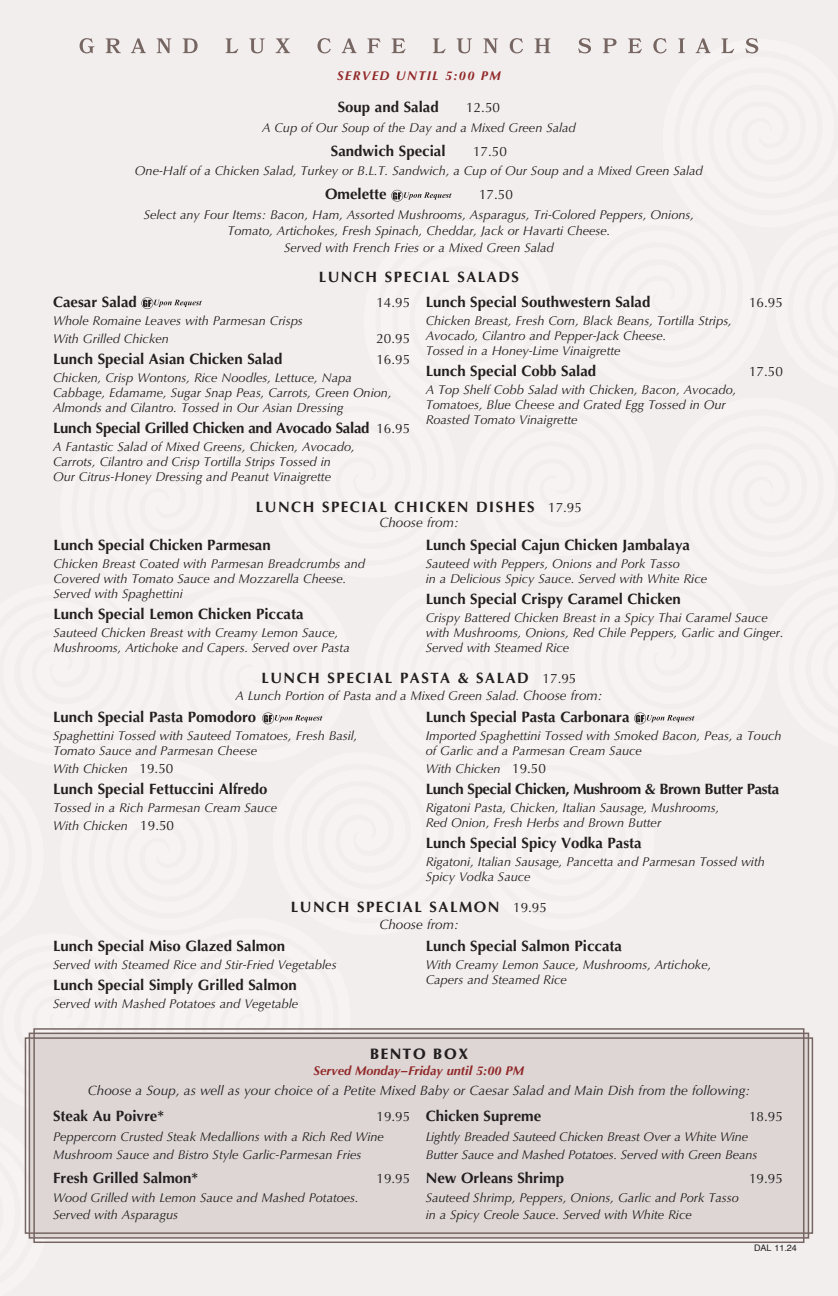
<style>
.page{position:relative;width:838px;height:1296px;background:#fff}
.page>*{position:absolute;margin:0;border:0;box-sizing:border-box;transform-origin:0 0}
.Dish_item{font:700 15px "Optima LT Pro";color:#231f20}
.Subhead_2{font:700 15px "Optima LT Pro";letter-spacing:.1em;color:#231f20}
.Description{font:700 15px "Optima LT Pro";color:#231f20}
.Dish_item-2{font:700 15px "Optima LT Pro";letter-spacing:-.02em;color:#231f20}
.Dish_item-3{font:700 15px "Optima LT Pro";letter-spacing:-.03em;color:#231f20}
.Subhead_2-2{font:900 15px "Optima LT Pro";letter-spacing:.1em;color:#231f20}
.Subhead_2-3{font:italic 13.5px "Optima LT Pro";color:#231f20}
.Dish_item-4{font:13.5px "Optima LT Pro";color:#231f20}
.Description_Centered{font:italic 13.5px "Optima LT Pro";color:#231f20}
.Description-2{font:13.5px "Optima LT Pro";color:#231f20}
.Description-3{font:italic 12.75px/15px "Optima LT Pro";color:#231f20}
.Description_Centered-2{font:italic 12.75px "Optima LT Pro";color:#231f20}
.Subhead_2-4{font:italic 700 12.75px "Optima LT Pro";color:#922929}
.Description-4{font:italic 700 12.75px "Optima LT Pro";letter-spacing:.1em;color:#922929}
.t1{font:9px "Helvetica";color:#231f20}
.s1{font-weight:400;font-size:13.5px}
.s2{font-size:13.5px}
.s3{font-style:normal;font-size:13.5px}
</style>
<div class="page">
<div style="left:0;top:0;width:837px;height:1295px;background:#f3eeee"></div>
<div style="left:29px;top:1032px;width:780px;height:206px;background:#ddd6d5;border:2px solid #766662"></div>
<div style="left:25px;top:1037px;width:788px;height:196px;border:2px solid #766662"></div>
<div style="left:33px;top:1027px;width:771px;height:215px;border:2px solid #766662"></div>
<svg style="left:391px;top:190px;width:60px;height:12px"></svg>
<svg style="left:141px;top:297px;width:61px;height:12px"></svg>
<svg style="left:262px;top:712px;width:60px;height:12px"></svg>
<svg style="left:634px;top:712px;width:60px;height:12px"></svg>
<svg style="left:80px;top:38px;width:678px;height:15px"></svg>
<svg style="left:0;top:1027px;width:53px;height:269px"></svg>
<p class="Description-4" style="left:337px;top:68px;width:165px">SERVED UNTIL 5:00 PM</p>
<p class="Dish_item" style="left:338px;top:97px;width:102px">Soup and Salad</p>
<p class="Dish_item-4" style="left:466px;top:99px;width:35px">12.50</p>
<p class="Description-3" style="left:262px;top:120px;width:315px">A Cup of Our Soup of the Day and a Mixed Green Salad</p>
<p class="Dish_item" style="left:331px;top:141px;width:116px">Sandwich Special</p>
<p class="Dish_item-4" style="left:473px;top:143px;width:35px">17.50</p>
<p class="Description-3" style="left:135px;top:163px;width:569px">One-Half of a Chicken Salad, Turkey or B.L.T. Sandwich, a Cup of Our Soup and a Mixed Green Salad</p>
<p class="Dish_item" style="left:325px;top:184px;width:63px">Omelette</p>
<p class="Dish_item-4" style="left:479px;top:186px;width:35px">17.50</p>
<p class="Description-3" style="left:144px;top:206px;width:551px;line-height:16.5px;text-align:center">Select any Four Items: Bacon, Ham, Assorted Mushrooms, Asparagus, Tri-Colored Peppers, Onions,<br>Tomato, Artichokes, Fresh Spinach, Cheddar, Jack or Havarti Cheese.<br>Served with French Fries or a Mixed Green Salad</p>
<p class="Subhead_2" style="left:319px;top:267px;width:202px">LUNCH SPECIAL SALADS</p>
<p class="Dish_item" style="left:53px;top:292px;width:85px">Caesar Salad</p>
<p class="Dish_item-4" style="left:376px;top:293px;width:35px">14.95</p>
<p class="Description-3" style="left:53px;top:313px;width:251px">Whole Romaine Leaves with Parmesan Crisps</p>
<p class="Description-3" style="left:53px;top:331px;width:117px">With Grilled Chicken</p>
<p class="Description-2" style="left:376px;top:329px;width:35px">20.95</p>
<p class="Dish_item" style="left:53px;top:349px;width:231px">Lunch Special Asian Chicken Salad</p>
<p class="Dish_item-4" style="left:376px;top:350px;width:35px">16.95</p>
<p class="Description-3" style="left:53px;top:370px;width:340px">Chicken, Crisp Wontons, Rice Noodles, Lettuce, Napa<br>Cabbage, Edamame, Sugar Snap Peas, Carrots, Green Onion,<br>Almonds and Cilantro. Tossed in Our Asian Dressing</p>
<p class="Dish_item-2" style="left:53px;top:418px;width:359px">Lunch Special Grilled Chicken and Avocado Salad <span class="s1">16.95</span></p>
<p class="Description-3" style="left:53px;top:439px;width:303px">A Fantastic Salad of Mixed Greens, Chicken, Avocado,<br>Carrots, Cilantro and Crisp Tortilla Strips Tossed in<br>Our Citrus-Honey Dressing and Peanut Vinaigrette</p>
<p class="Description" style="left:425px;top:292px;width:226px">Lunch Special Southwestern Salad</p>
<p class="Description-2" style="left:749px;top:293px;width:35px">16.95</p>
<p class="Description-3" style="left:425px;top:313px;width:307px">Chicken Breast, Fresh Corn, Black Beans, Tortilla Strips,<br>Avocado, Cilantro and Pepper-Jack Cheese.<br>Tossed in a Honey-Lime Vinaigrette</p>
<p class="Dish_item" style="left:425px;top:361px;width:172px">Lunch Special Cobb Salad</p>
<p class="Dish_item-4" style="left:749px;top:362px;width:35px">17.50</p>
<p class="Description-3" style="left:425px;top:382px;width:312px">A Top Shelf Cobb Salad with Chicken, Bacon, Avocado,<br>Tomatoes, Blue Cheese and Grated Egg Tossed in Our<br>Roasted Tomato Vinaigrette</p>
<p class="Subhead_2" style="left:256px;top:497px;width:327px">LUNCH SPECIAL CHICKEN DISHES <span class="s1">17.95</span></p>
<p class="Subhead_2-3" style="left:379px;top:513px;width:81px">Choose from:</p>
<p class="Dish_item" style="left:53px;top:535px;width:219px">Lunch Special Chicken Parmesan</p>
<p class="Description-3" style="left:53px;top:556px;width:313px">Chicken Breast Coated with Parmesan Breadcrumbs and<br>Covered with Tomato Sauce and Mozzarella Cheese.<br>Served with Spaghettini</p>
<p class="Dish_item" style="left:53px;top:604px;width:252px">Lunch Special Lemon Chicken Piccata</p>
<p class="Description-3" style="left:53px;top:625px;width:298px">Sauteed Chicken Breast with Creamy Lemon Sauce,<br>Mushrooms, Artichoke and Capers. Served over Pasta</p>
<p class="Dish_item" style="left:425px;top:535px;width:266px">Lunch Special Cajun Chicken Jambalaya</p>
<p class="Description-3" style="left:425px;top:556px;width:283px">Sauteed with Peppers, Onions and Pork Tasso<br>in a Delicious Spicy Sauce. Served with White Rice</p>
<p class="Dish_item" style="left:425px;top:589px;width:257px">Lunch Special Crispy Caramel Chicken</p>
<p class="Description-3" style="left:425px;top:610px;width:359px">Crispy Battered Chicken Breast in a Spicy Thai Caramel Sauce with Mushrooms, Onions, Red Chile Peppers, Garlic and Ginger.<br>Served with Steamed Rice</p>
<p class="Subhead_2" style="left:261px;top:668px;width:316px">LUNCH SPECIAL PASTA &amp; SALAD <span class="s1">17.95</span></p>
<p class="Description_Centered-2" style="left:235px;top:687px;width:368px">A Lunch Portion of Pasta and a Mixed Green Salad. <span class="s2">Choose from:</span></p>
<p class="Dish_item" style="left:53px;top:707px;width:205px">Lunch Special Pasta Pomodoro</p>
<p class="Description-3" style="left:53px;top:728px;width:306px">Spaghettini Tossed with Sauteed Tomatoes, Fresh Basil,<br>Tomato Sauce and Parmesan Cheese</p>
<p class="Description-3" style="left:53px;top:761px;width:122px">With Chicken <span class="s3">19.50</span></p>
<p class="Description" style="left:53px;top:779px;width:216px">Lunch Special Fettuccini Alfredo</p>
<p class="Description-3" style="left:53px;top:800px;width:225px">Tossed in a Rich Parmesan Cream Sauce</p>
<p class="Description-3" style="left:53px;top:818px;width:122px">With Chicken <span class="s3">19.50</span></p>
<p class="Dish_item" style="left:425px;top:707px;width:205px">Lunch Special Pasta Carbonara</p>
<p class="Description-3" style="left:425px;top:728px;width:357px">Imported Spaghettini Tossed with Smoked Bacon, Peas, a Touch of Garlic and a Parmesan Cream Sauce</p>
<p class="Description-3" style="left:425px;top:761px;width:122px">With Chicken <span class="s3">19.50</span></p>
<p class="Dish_item-3" style="left:425px;top:779px;width:355px">Lunch Special Chicken, Mushroom &amp; Brown Butter Pasta</p>
<p class="Description-3" style="left:425px;top:800px;width:295px">Rigatoni Pasta, Chicken, Italian Sausage, Mushrooms,<br>Red Onion, Fresh Herbs and Brown Butter</p>
<p class="Dish_item" style="left:425px;top:833px;width:217px">Lunch Special Spicy Vodka Pasta</p>
<p class="Description-3" style="left:425px;top:854px;width:341px">Rigatoni, Italian Sausage, Pancetta and Parmesan Tossed with<br>Spicy Vodka Sauce</p>
<p class="Subhead_2" style="left:291px;top:897px;width:257px">LUNCH SPECIAL SALMON <span class="s1">19.95</span></p>
<p class="Description_Centered" style="left:379px;top:915px;width:81px">Choose from:</p>
<p class="Dish_item" style="left:53px;top:936px;width:233px">Lunch Special Miso Glazed Salmon</p>
<p class="Description-3" style="left:53px;top:957px;width:285px">Served with Steamed Rice and Stir-Fried Vegetables</p>
<p class="Dish_item" style="left:53px;top:975px;width:245px">Lunch Special Simply Grilled Salmon</p>
<p class="Description-3" style="left:53px;top:996px;width:247px">Served with Mashed Potatoes and Vegetable</p>
<p class="Description" style="left:425px;top:936px;width:198px">Lunch Special Salmon Piccata</p>
<p class="Description-3" style="left:425px;top:957px;width:287px">With Creamy Lemon Sauce, Mushrooms, Artichoke,<br>Capers and Steamed Rice</p>
<p class="Subhead_2-2" style="left:370px;top:1044px;width:99px">BENTO BOX</p>
<p class="Subhead_2-4" style="left:313px;top:1062px;width:212px">Served Monday–Friday until 5:00 PM</p>
<p class="Subhead_2-3" style="left:88px;top:1081px;width:663px">Choose a Soup, as well as your choice of a Petite Mixed Baby or Caesar Salad and Main Dish from the following:</p>
<p class="Dish_item" style="left:53px;top:1106px;width:112px">Steak Au Poivre*</p>
<p class="Dish_item-4" style="left:376px;top:1107px;width:35px">19.95</p>
<p class="Description-3" style="left:53px;top:1127px;width:332px;line-height:18px">Peppercorn Crusted Steak Medallions with a Rich Red Wine<br>Mushroom Sauce and Bistro Style Garlic-Parmesan Fries</p>
<p class="Dish_item" style="left:53px;top:1167px;width:147px">Fresh Grilled Salmon*</p>
<p class="Dish_item-4" style="left:376px;top:1169px;width:35px">19.95</p>
<p class="Description-3" style="left:53px;top:1189px;width:307px;line-height:16.5px">Wood Grilled with Lemon Sauce and Mashed Potatoes.<br>Served with Asparagus</p>
<p class="Dish_item" style="left:425px;top:1106px;width:117px">Chicken Supreme</p>
<p class="Dish_item-4" style="left:749px;top:1107px;width:35px">18.95</p>
<p class="Description-3" style="left:425px;top:1127px;width:333px;line-height:18px">Lightly Breaded Sauteed Chicken Breast Over a White Wine<br>Butter Sauce and Mashed Potatoes. Served with Green Beans</p>
<p class="Dish_item" style="left:425px;top:1167px;width:140px">New Orleans Shrimp</p>
<p class="Dish_item-4" style="left:749px;top:1169px;width:35px">19.95</p>
<p class="Description-3" style="left:425px;top:1189px;width:315px;line-height:16.5px">Sauteed Shrimp, Peppers, Onions, Garlic and Pork Tasso in a Spicy Creole Sauce. Served with White Rice</p>
<p class="t1" style="left:754px;top:1240px;width:44px">DAL 11.24</p>
</div>
